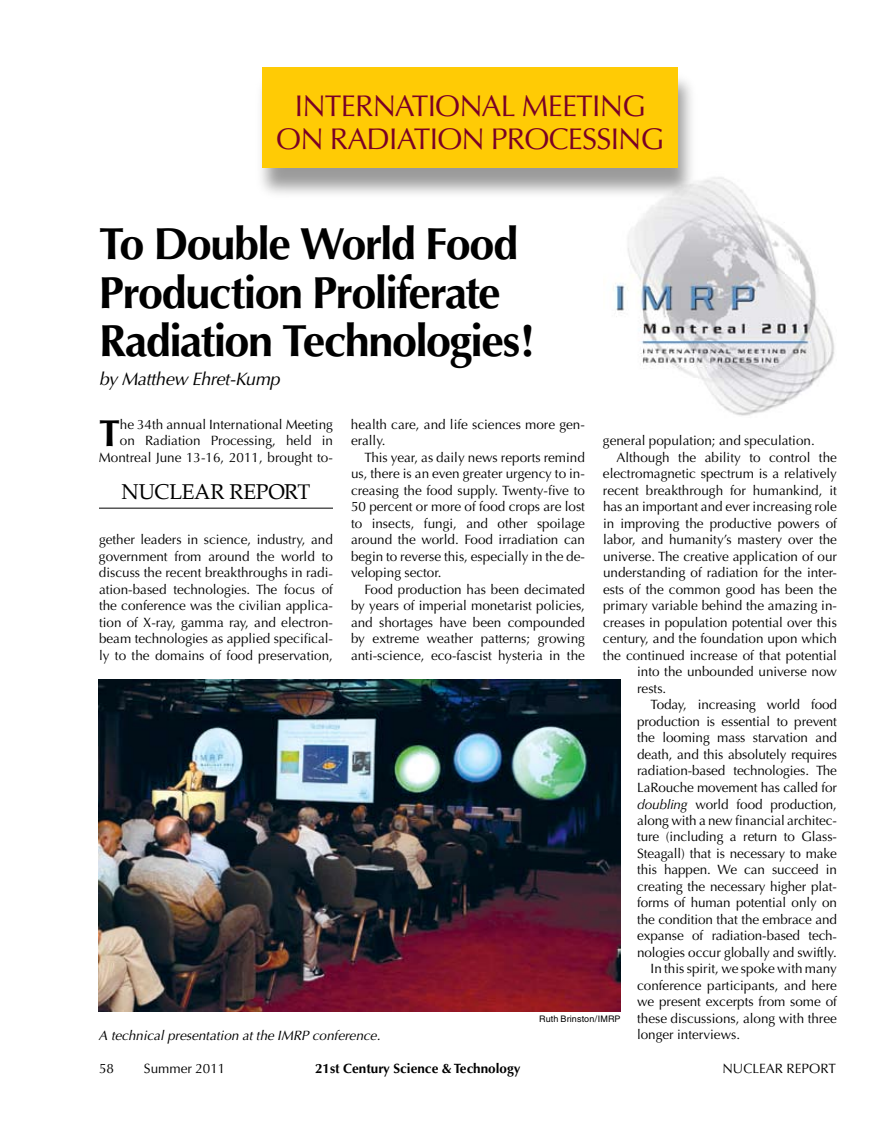
<style>
.page{position:relative;width:891px;height:1134px;background:#fff}
.page>*{position:absolute;margin:0;border:0;box-sizing:border-box;transform-origin:0 0}
.t1{font:700 45px/48px "Optima";letter-spacing:-.035em;color:#000}
.t2{font:700 37.65px "Optima";color:#000}
.t3{font:30px/33px "Optima";letter-spacing:-.025em;color:#790026;text-align:center}
.t4{font:21px "Palatino";letter-spacing:-.015em;color:#000}
.t5{font:italic 18px "Optima";letter-spacing:-.015em;color:#000}
.t6{font:13.5px/16.5px "Optima";color:#000;text-align:justify}
.t7{font:italic 13.5px "Optima";color:#000}
.t8{font:700 13.5px "Optima";color:#000}
.t9{font:9px "Helvetica";letter-spacing:.01em;color:#000}
.s1{font-style:italic}
</style>
<div class="page">
<hr style="left:99px;top:508px;width:234px;height:1px;background:#000">
<img style="left:99px;top:680px;width:522px;height:332px">
<img style="left:613px;top:177px;width:222px;height:239px">
<div style="left:255px;top:72px;width:445px;height:127px;background:#000;opacity:.4"></div>
<div style="left:262px;top:68px;width:416px;height:100px;background:#ffcb05"></div>
<h3 class="t3" style="left:276px;top:89px;width:390px">INTERNATIONAL MEETING<br>ON RADIATION PROCESSING</h3>
<h1 class="t1" style="left:99px;top:221px;width:438px">To Double World Food<br>Production Proliferate<br>Radiation Technologies!</h1>
<h3 class="t5" style="left:99px;top:369px;width:182px">by Matthew Ehret-Kump</h3>
<p class="t6" style="left:351px;top:416px;width:236px">health care, and life sciences more gen&shy;erally.</p>
<p class="t6" style="left:351px;top:449px;width:236px;text-indent:14px">This year, as daily news reports remind us, there is an even greater urgency to in&shy;creasing the food supply. Twenty-five to 50 percent or more of food crops are lost to insects, fungi, and other spoilage around the world. Food irradiation can begin to reverse this, especially in the de&shy;veloping sector.</p>
<p class="t6" style="left:351px;top:581px;width:236px;text-indent:13px">Food production has been decimated by years of imperial monetarist policies, and shortages have been compounded by extreme weather patterns; growing anti-science, eco-fascist hysteria in the</p>
<p class="t6" style="left:99px;top:416px;width:236px;text-align:right">he 34th annual International Meeting<br>on Radiation Processing, held in<br>Montreal June 13-16, 2011, brought to-</p>
<h2 class="t2" style="left:99px;top:411px;width:22px">T</h2>
<p class="t6" style="left:603px;top:433px;width:213px">general population; and speculation.</p>
<p class="t6" style="left:616px;top:449px;width:222px">Although the ability to control the</p>
<p class="t6" style="left:603px;top:466px;width:235px">electromagnetic spectrum is a relatively</p>
<p class="t6" style="left:603px;top:482px;width:236px">recent breakthrough for humankind, it</p>
<p class="t6" style="left:603px;top:499px;width:236px">has an important and ever increasing role</p>
<p class="t6" style="left:603px;top:515px;width:235px">in improving the productive powers of</p>
<p class="t6" style="left:603px;top:532px;width:235px">labor, and humanity’s mastery over the</p>
<p class="t6" style="left:603px;top:548px;width:235px">universe. The creative application of our</p>
<p class="t6" style="left:603px;top:565px;width:235px">understanding of radiation for the inter-</p>
<p class="t6" style="left:603px;top:581px;width:235px">ests of the common good has been the</p>
<p class="t6" style="left:603px;top:598px;width:235px">primary variable behind the amazing in-</p>
<p class="t6" style="left:603px;top:614px;width:235px">creases in population potential over this</p>
<p class="t6" style="left:603px;top:631px;width:235px">century, and the foundation upon which</p>
<p class="t6" style="left:603px;top:647px;width:235px">the continued increase of that potential</p>
<p class="t6" style="left:637px;top:664px;width:201px">into the unbounded universe now</p>
<p class="t6" style="left:637px;top:680px;width:31px">rests.</p>
<p class="t6" style="left:651px;top:697px;width:188px">Today, increasing world food</p>
<p class="t6" style="left:637px;top:713px;width:201px">production is essential to prevent</p>
<p class="t6" style="left:637px;top:730px;width:201px">the looming mass starvation and</p>
<p class="t6" style="left:637px;top:746px;width:201px">death, and this absolutely requires</p>
<p class="t6" style="left:637px;top:763px;width:201px">radiation-based technologies. The</p>
<p class="t6" style="left:637px;top:779px;width:201px">LaRouche movement has called for</p>
<p class="t6" style="left:637px;top:796px;width:201px"><span class="s1">doubling</span> world food production,</p>
<p class="t6" style="left:637px;top:812px;width:201px">along with a new financial architec-</p>
<p class="t6" style="left:637px;top:829px;width:201px">ture (including a return to Glass-</p>
<p class="t6" style="left:637px;top:845px;width:201px">Steagall) that is necessary to make</p>
<p class="t6" style="left:637px;top:862px;width:201px">this happen. We can succeed in</p>
<p class="t6" style="left:637px;top:878px;width:201px">creating the necessary higher plat-</p>
<p class="t6" style="left:637px;top:895px;width:201px">forms of human potential only on</p>
<p class="t6" style="left:637px;top:911px;width:201px">the condition that the embrace and</p>
<p class="t6" style="left:637px;top:928px;width:201px">expanse of radiation-based tech-</p>
<p class="t6" style="left:637px;top:944px;width:201px">nologies occur globally and swiftly.</p>
<p class="t6" style="left:651px;top:961px;width:188px">In this spirit, we spoke with many</p>
<p class="t6" style="left:637px;top:977px;width:201px">conference participants, and here</p>
<p class="t6" style="left:637px;top:994px;width:201px">we present excerpts from some of</p>
<p class="t6" style="left:637px;top:1010px;width:201px">these discussions, along with three</p>
<p class="t6" style="left:637px;top:1027px;width:105px">longer interviews.</p>
<h3 class="t4" style="left:122px;top:479px;width:190px">NUCLEAR REPORT</h3>
<p class="t6" style="left:99px;top:532px;width:236px">gether leaders in science, industry, and government from around the world to discuss the recent breakthroughs in radi&shy;ation-based technologies. The focus of the conference was the civilian applica&shy;tion of X-ray, gamma ray, and electron&shy;beam technologies as applied specifical&shy;ly to the domains of food preservation,</p>
<p class="t9" style="left:539px;top:1013px;width:83px">Ruth Brinston/IMRP</p>
<p class="t7" style="left:99px;top:1027px;width:283px">A technical presentation at the IMRP conference.</p>
<p class="t6" style="left:99px;top:1060px;width:17px">58</p>
<p class="t6" style="left:144px;top:1060px;width:83px">Summer 2011</p>
<p class="t8" style="left:315px;top:1060px;width:207px">21st Century Science &amp; Technology</p>
<p class="t6" style="left:722px;top:1060px;width:115px">NUCLEAR REPORT</p>
</div>
